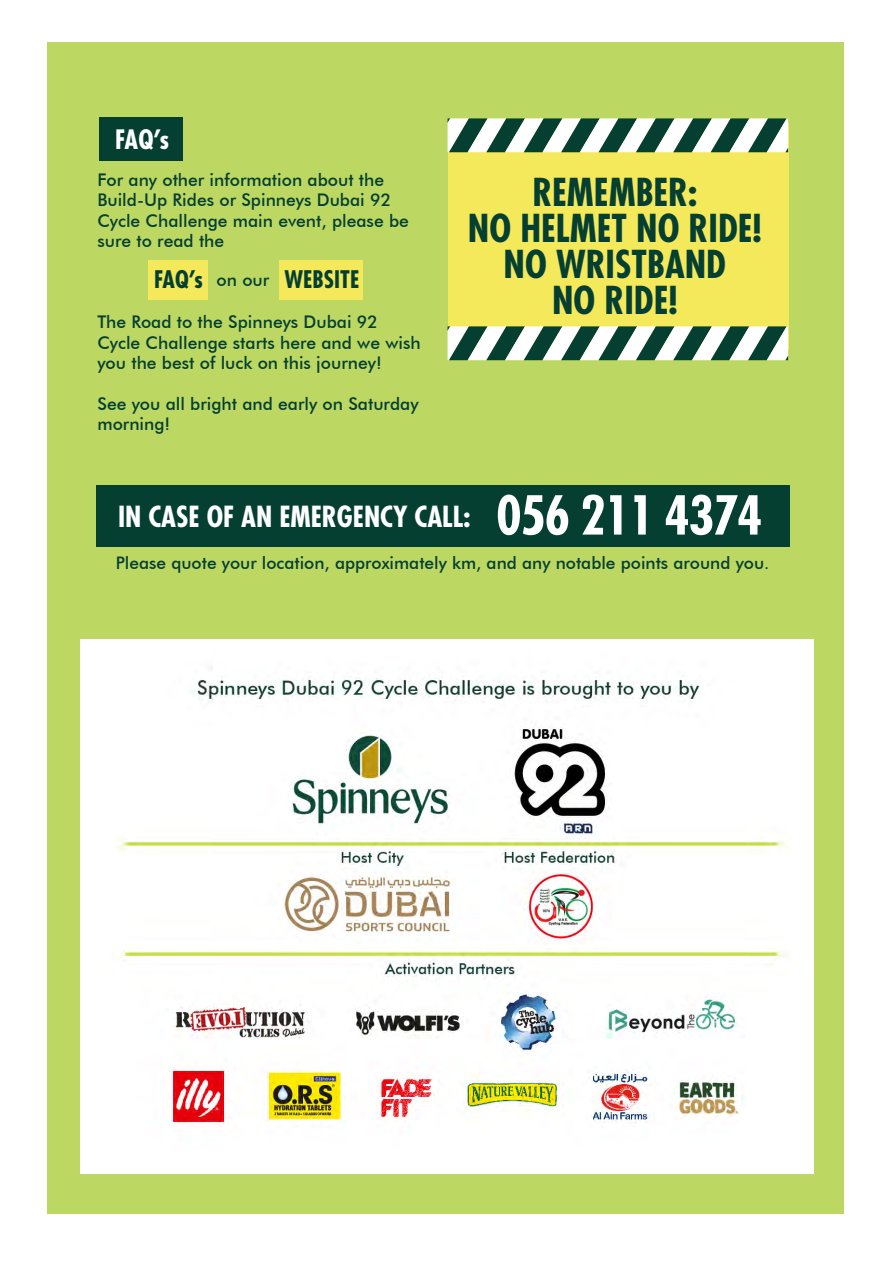
<style>
.page{position:relative;width:893px;height:1263px;background:#fff}
.page>*{position:absolute;margin:0;border:0;box-sizing:border-box;transform-origin:0 0}
.t1{font:700 condensed 37.5px/35.8px "Futura Std";color:#043f32;text-align:center}
.t2{font:700 condensed 28.35px "Futura Std";color:#fff}
.t3{font:700 condensed 25.95px "Futura Std";color:#fff}
.t4{font:700 condensed 23.7px "Futura Std";color:#043f32}
.t5{font:500 17.4px/20.4px "Futura BT";color:#043f32}
.t6{font:500 17.25px "Futura BT";color:#043f32}
.s1{font-size:52.2px}
</style>
<div class="page">
<div style="left:48px;top:42px;width:796px;height:1171px;background:#bdd862"></div>
<div style="left:96px;top:485px;width:693px;height:61px;background:#043f32"></div>
<div style="left:99px;top:117px;width:84px;height:44px;background:#043f32"></div>
<div style="left:448px;top:123px;width:341px;height:226px;background:#f3e95a"></div>
<svg style="left:448px;top:118px;width:340px;height:34px;background:#84a198"></svg>
<svg style="left:448px;top:326px;width:340px;height:34px;background:#84a198"></svg>
<div style="left:148px;top:260px;width:60px;height:40px;background:#f3e95a"></div>
<div style="left:280px;top:260px;width:83px;height:40px;background:#f3e95a"></div>
<img style="left:80px;top:639px;width:734px;height:534px">
<h3 class="t3" style="left:115px;top:123px;width:55px">FAQ’s</h3>
<p class="t5" style="left:97px;top:169px;width:313px">For any other information about the<br>Build-Up Rides or Spinneys Dubai 92<br>Cycle Challenge main event, please be sure to read the</p>
<h3 class="t4" style="left:154px;top:265px;width:50px">FAQ’s</h3>
<h3 class="t4" style="left:284px;top:265px;width:76px">WEBSITE</h3>
<p class="t5" style="left:217px;top:270px;width:54px">on our</p>
<p class="t5" style="left:97px;top:312px;width:325px">The Road to the Spinneys Dubai 92<br>Cycle Challenge starts here and we wish you the best of luck on this journey!</p>
<p class="t5" style="left:97px;top:393px;width:323px">See you all bright and early on Saturday morning!</p>
<h1 class="t1" style="left:468px;top:175px;width:295px">REMEMBER:<br>NO HELMET NO RIDE!<br>NO WRISTBAND<br>NO RIDE!</h1>
<h2 class="t2" style="left:118px;top:499px;width:646px">IN CASE OF AN EMERGENCY CALL: <span class="s1">056 211 4374</span></h2>
<p class="t6" style="left:116px;top:552px;width:655px">Please quote your location, approximately km, and any notable points around you.</p>
</div>
